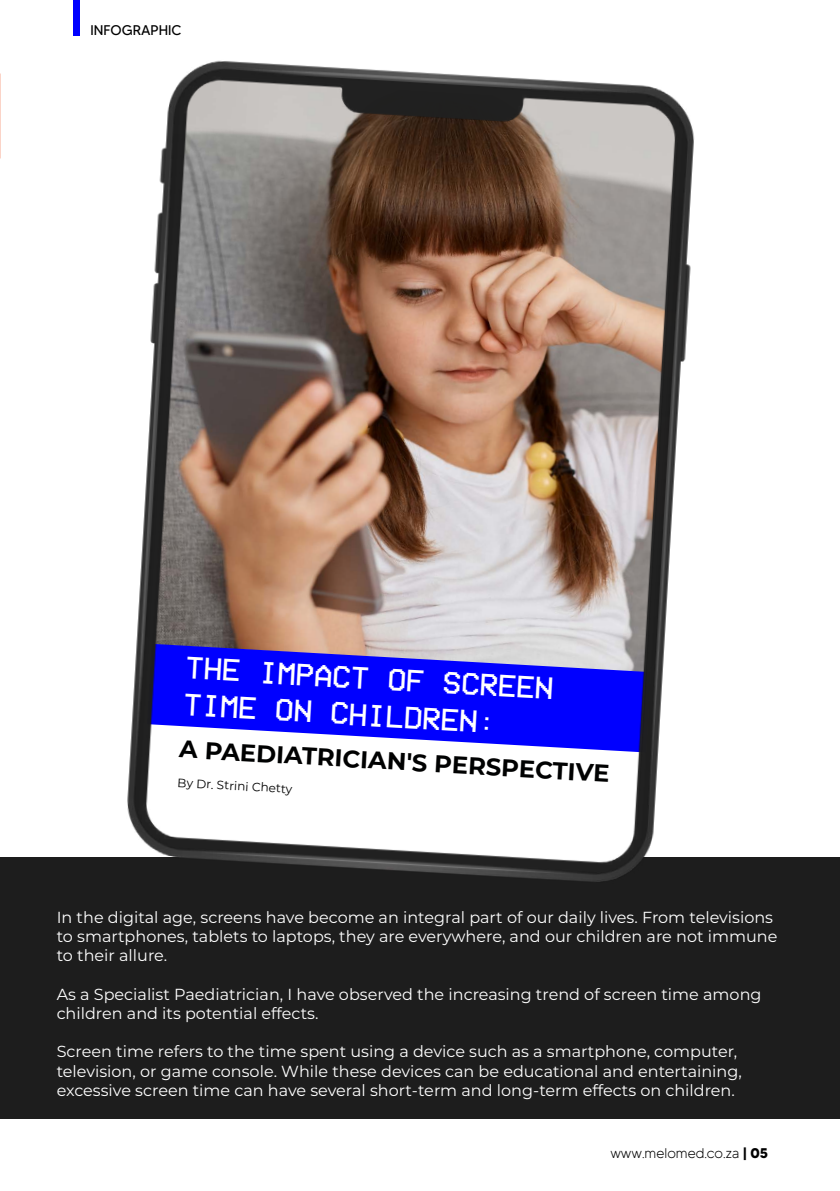
<style>
.page{position:relative;width:840px;height:1191px;background:#fff}
.page>*{position:absolute;margin:0;border:0;box-sizing:border-box;transform-origin:0 0}
.t1{font:30.6px/36.8px "Mode Seven";color:#fff}
.t2{font:700 24.2px "Montserrat";color:#000101}
.t3{font:16px/19.2px "Montserrat";color:#fff}
.t4{font:300 14px "MADETOMMY";color:#000}
.t5{font:14px "MADETOMMY";color:#000}
.t6{font:12.2px "Montserrat";color:#000}
.s1{font-weight:700}
</style>
<div class="page">
<div style="left:0;top:857px;width:839px;height:262px;background:#1d1d1d"></div>
<img style="left:127px;top:60px;width:568px;height:822px">
<div style="left:73px;top:0;width:7px;height:36px;background:#00f"></div>
<p class="t5" style="left:90px;top:21px;width:92px">INFOGRAPHIC</p>
<h1 class="t1" style="left:184px;top:651px;width:370px;rotate:3deg">THE IMPACT OF SCREEN<br>TIME ON CHILDREN:</h1>
<h2 class="t2" style="left:180px;top:732px;width:432px;rotate:3deg">A PAEDIATRICIAN'S PERSPECTIVE</h2>
<p class="t6" style="left:178px;top:774px;width:116px;rotate:3deg">By Dr. Strini Chetty</p>
<p class="t3" style="left:57px;top:907px;width:721px">In the digital age, screens have become an integral part of our daily lives. From televisions to smartphones, tablets to laptops, they are everywhere, and our children are not immune to their allure.</p>
<p class="t3" style="left:57px;top:984px;width:705px">As a Specialist Paediatrician, I have observed the increasing trend of screen time among children and its potential effects.</p>
<p class="t3" style="left:57px;top:1041px;width:686px">Screen time refers to the time spent using a device such as a smartphone, computer, television, or game console. While these devices can be educational and entertaining, excessive screen time can have several short-term and long-term effects on children.</p>
<p class="t4" style="left:610px;top:1144px;width:159px">www.melomed.co.za <span class="s1">| 05</span></p>
</div>
